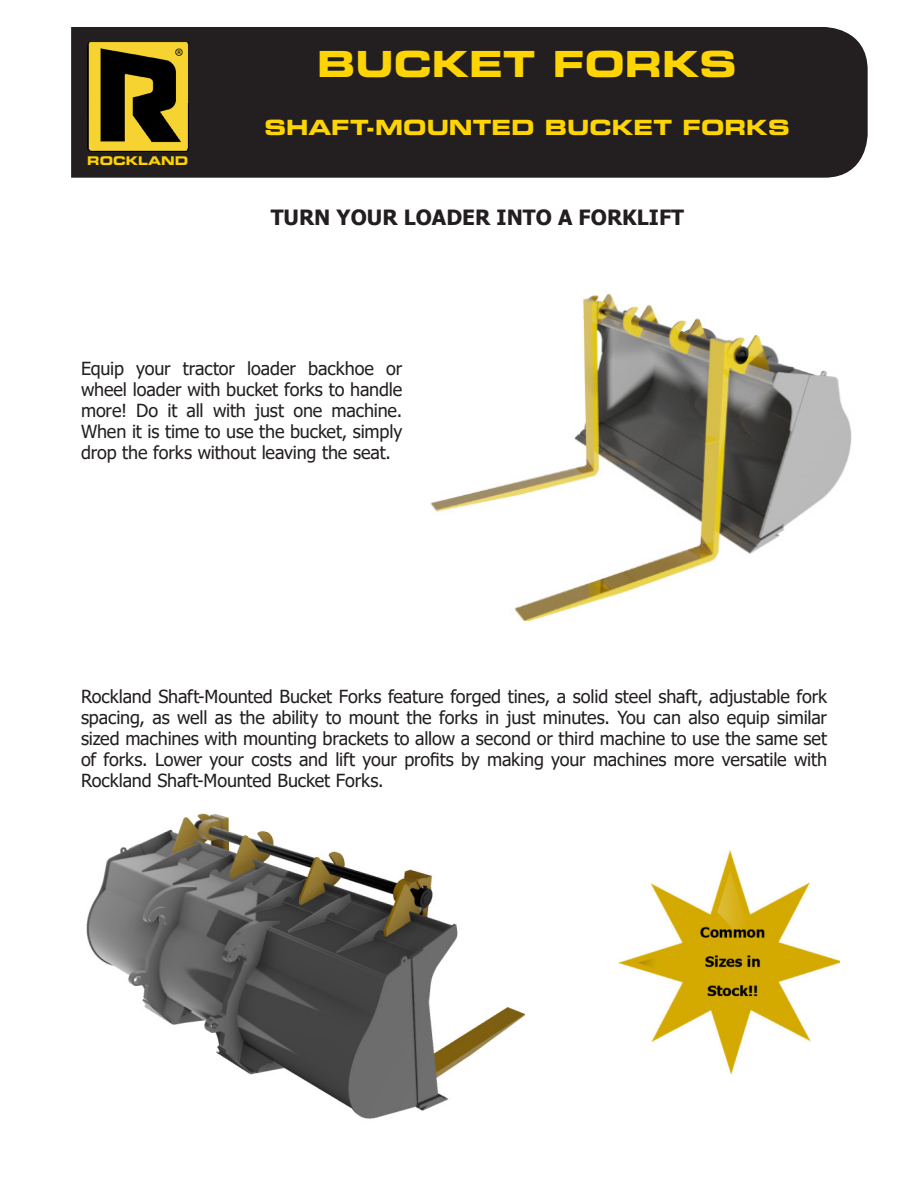
<style>
.page{position:relative;width:918px;height:1188px;background:#fff}
.page>*{position:absolute;margin:0;border:0;box-sizing:border-box;transform-origin:0 0}
.Spec_Sheet_Part_Titl{font:36px "Eurostile Bold Extended Two";color:#fed503}
.Subhead_2{font:700 21px "Tahoma";color:#231f20}
.Spec_Sheet_Part_Titl-2{font:21px "Eurostile Bold Extended Two";color:#fed503}
.t1{font:18px/21px "Tahoma";letter-spacing:-.005em;color:#231f20;text-align:justify}
.t2{font:12px "Eurostile Bold Extended Two";color:#fed304}
</style>
<div class="page">
<div style="left:71px;top:27px;width:797px;height:151px;background:#231f20"></div>
<img style="left:87px;top:43px;width:102px;height:109px">
<img style="left:430px;top:293px;width:422px;height:327px">
<img style="left:86px;top:813px;width:440px;height:306px">
<img style="left:618px;top:850px;width:221px;height:225px">
<p class="Spec_Sheet_Part_Titl" style="left:317px;top:39px;width:421px">BUCKET FORKS</p>
<p class="t2" style="left:87px;top:152px;width:102px">ROCKLAND</p>
<p class="Spec_Sheet_Part_Titl-2" style="left:264px;top:113px;width:527px">SHAFT-MOUNTED BUCKET FORKS</p>
<p class="Subhead_2" style="left:271px;top:202px;width:415px">TURN YOUR LOADER INTO A FORKLIFT</p>
<p class="t1" style="left:81px;top:359px;width:323px">Equip your tractor loader backhoe or wheel loader with bucket forks to handle more! Do it all with just one machine.<br>When it is time to use the bucket, simply drop the forks without leaving the seat.</p>
<p class="t1" style="left:81px;top:687px;width:748px">Rockland Shaft-Mounted Bucket Forks feature forged tines, a solid steel shaft, adjustable fork spacing, as well as the ability to mount the forks in just minutes. You can also equip similar sized machines with mounting brackets to allow a second or third machine to use the same set of forks. Lower your costs and lift your profits by making your machines more versatile with Rockland Shaft-Mounted Bucket Forks.</p>
</div>
